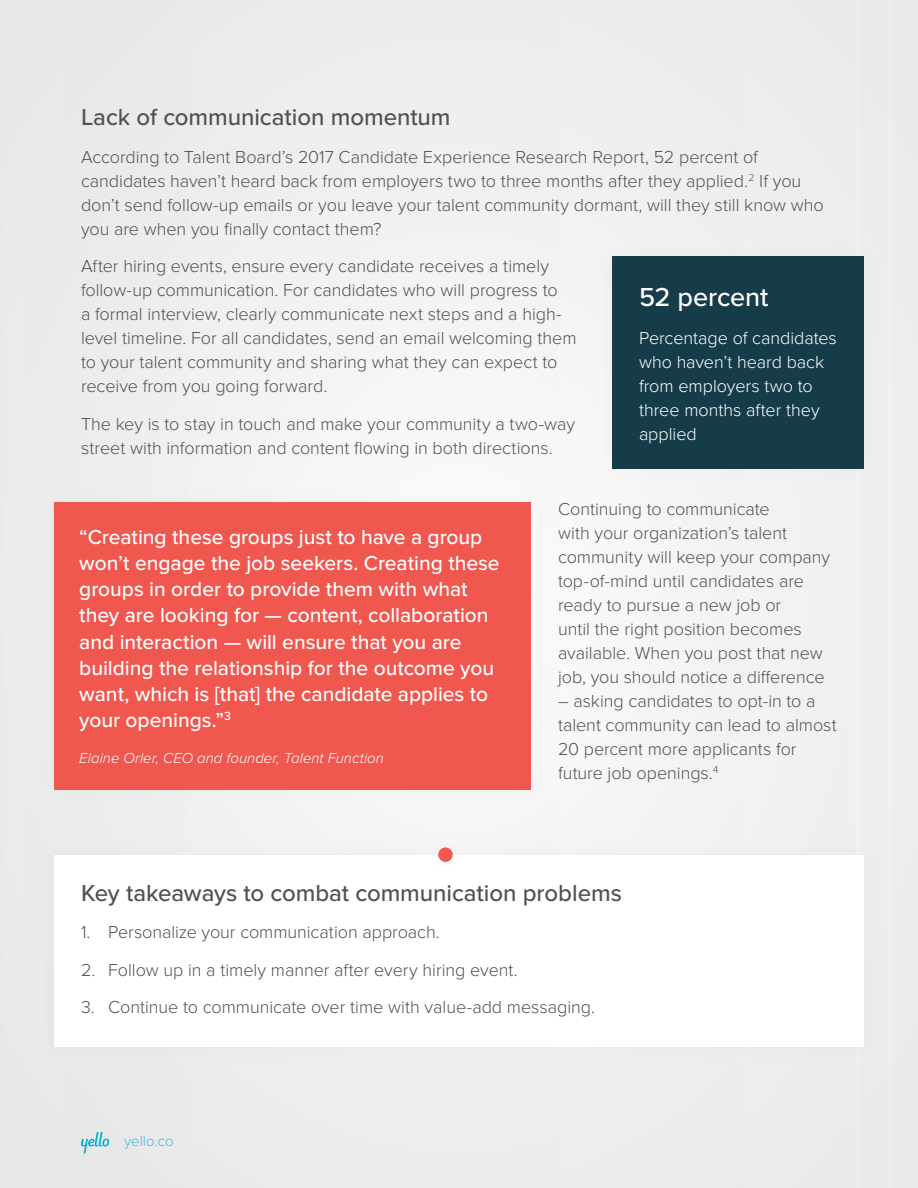
<style>
.page{position:relative;width:918px;height:1188px;background:#eee}
.page>*{position:absolute;margin:0;border:0;box-sizing:border-box;transform-origin:0 0}
.Source{font:500 27px "Proxima Nova";letter-spacing:-.005em;color:#fff}
.t1{font:500 24px "Proxima Nova";letter-spacing:-.005em;color:#515151}
.Source-2{font:500 21px/26.2px "Proxima Nova";letter-spacing:-.005em;color:#fff}
.t2{font:300 18px/24px "Proxima Nova";letter-spacing:-.005em;color:#515151}
.Source-3{font:300 18px/24px "Proxima Nova";letter-spacing:-.005em;color:#fff}
.Source-4{font:italic 300 15px "Proxima Nova";letter-spacing:.005em;color:#fff}
.t3{font:300 15px "Proxima Nova";color:#00afd0}
</style>
<div class="page">
<svg style="left:81px;top:1132px;width:28px;height:22px"></svg>
<div style="left:612px;top:256px;width:252px;height:213px;background:#163c4a"></div>
<div style="left:54px;top:855px;width:810px;height:192px;background:#fff"></div>
<div style="left:423px;top:832px;width:46px;height:46px;background:#fcf7f7"></div>
<div style="left:438px;top:847px;width:15px;height:15px;background:#f0574e;border-radius:50%"></div>
<div style="left:37px;top:485px;width:511px;height:321px;background:#f2f3f3"></div>
<div style="left:54px;top:502px;width:477px;height:288px;background:#f0574e"></div>
<h3 class="t1" style="left:81px;top:104px;width:371px">Lack of communication momentum</h3>
<p class="t2" style="left:81px;top:145px;width:744px">According to Talent Board’s 2017 Candidate Experience Research Report, 52 percent of candidates haven’t heard back from employers two to three months after they applied.<sup>2</sup> If you don’t send follow-up emails or you leave your talent community dormant, will they still know who you are when you finally contact them?</p>
<p class="t2" style="left:81px;top:255px;width:497px">After hiring events, ensure every candidate receives a timely follow-up communication. For candidates who will progress to<br>a formal interview, clearly communicate next steps and a high&shy;level timeline. For all candidates, send an email welcoming them to your talent community and sharing what they can expect to receive from you going forward.</p>
<p class="t2" style="left:81px;top:412px;width:496px">The key is to stay in touch and make your community a two-way street with information and content flowing in both directions.</p>
<p class="Source" style="left:639px;top:282px;width:131px">52 percent</p>
<p class="Source-3" style="left:639px;top:326px;width:199px">Percentage of candidates who haven’t heard back from employers two to three months after they applied</p>
<p class="Source-2" style="left:79px;top:524px;width:422px">“Creating these groups just to have a group won’t engage the job seekers. Creating these groups in order to provide them with what they are looking for — content, collaboration and interaction — will ensure that you are building the relationship for the outcome you want, which is [that] the candidate applies to your openings.”<sup>3</sup></p>
<p class="Source-4" style="left:79px;top:750px;width:306px">Elaine Orler, CEO and founder, Talent Function</p>
<p class="t2" style="left:558px;top:498px;width:274px">Continuing to communicate<br>with your organization’s talent community will keep your company top-of-mind until candidates are ready to pursue a new job or<br>until the right position becomes available. When you post that new job, you should notice a difference</p>
<p class="t2" style="left:558px;top:690px;width:280px">– asking candidates to opt-in to a talent community can lead to almost<br>20 percent more applicants for future job openings.<sup>4</sup></p>
<h3 class="t1" style="left:81px;top:879px;width:542px">Key takeaways to combat communication problems</h3>
<p class="t2" style="left:81px;top:921px;width:360px">1. Personalize your communication approach.</p>
<p class="t2" style="left:81px;top:958px;width:438px">2. Follow up in a timely manner after every hiring event.</p>
<p class="t2" style="left:81px;top:996px;width:516px">3. Continue to communicate over time with value-add messaging.</p>
<p class="t3" style="left:124px;top:1132px;width:51px">yello.co</p>
</div>
